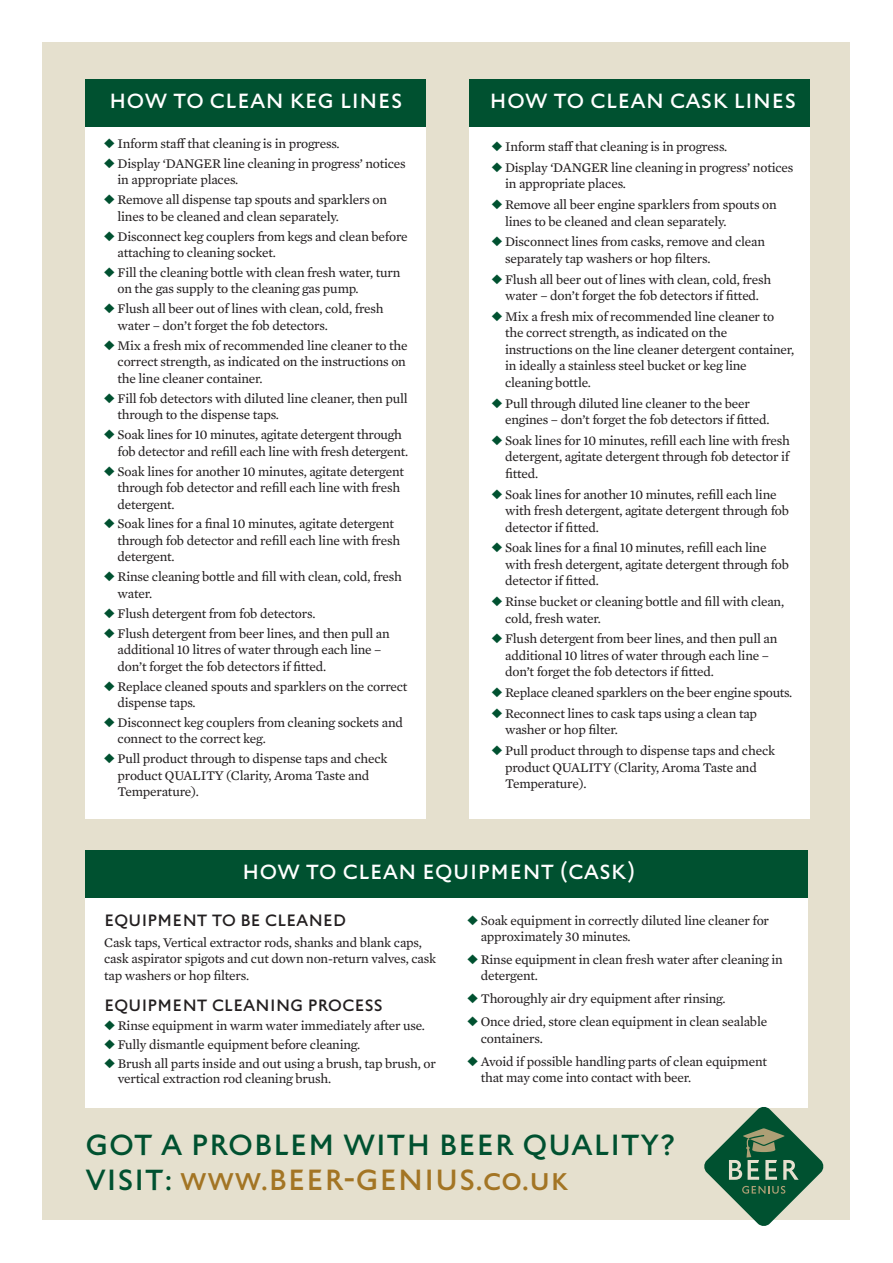
<style>
.page{position:relative;width:893px;height:1263px;background:#fff}
.page>*{position:absolute;margin:0;border:0;box-sizing:border-box;transform-origin:0 0}
.t1{font:31.95px/34.5px "St Edmund Sans";color:#005130}
.t2{font:22.5px "St Edmund Sans";color:#fff}
.t3{font:18px "St Edmund Sans";letter-spacing:-.015em;color:#231f20}
.t4{font:13.5px/16.5px "Mercury Text G2";letter-spacing:-.015em;color:#231f20}
.s1{color:#005130}
.s2{color:#a37524}
</style>
<div class="page">
<div style="left:43px;top:43px;width:807px;height:1177px;background:#e5e0ce"></div>
<div style="left:85px;top:79px;width:340px;height:740px;background:#fff"></div>
<div style="left:85px;top:79px;width:340px;height:47px;background:#005130"></div>
<div style="left:85px;top:850px;width:723px;height:258px;background:#fff"></div>
<div style="left:85px;top:850px;width:723px;height:48px;background:#005130"></div>
<div style="left:470px;top:79px;width:340px;height:740px;background:#fff"></div>
<div style="left:470px;top:79px;width:340px;height:47px;background:#005130"></div>
<svg style="left:704px;top:1107px;width:119px;height:119px"></svg>
<h2 class="t2" style="left:109px;top:94px;width:295px">HOW TO CLEAN KEG LINES</h2>
<p class="t4" style="left:104px;top:135px;width:237px"><span class="s1">◆</span> Inform staff that cleaning is in progress.</p>
<p class="t4" style="left:118px;top:155px;width:290px;text-indent:-14px"><span class="s1">◆</span> Display ‘DANGER line cleaning in progress’ notices in appropriate places.</p>
<p class="t4" style="left:118px;top:191px;width:271px;text-indent:-14px"><span class="s1">◆</span> Remove all dispense tap spouts and sparklers on lines to be cleaned and clean separately.</p>
<p class="t4" style="left:118px;top:228px;width:292px;text-indent:-14px"><span class="s1">◆</span> Disconnect keg couplers from kegs and clean before attaching to cleaning socket.</p>
<p class="t4" style="left:118px;top:264px;width:285px;text-indent:-14px"><span class="s1">◆</span> Fill the cleaning bottle with clean fresh water, turn on the gas supply to the cleaning gas pump.</p>
<p class="t4" style="left:118px;top:300px;width:268px;text-indent:-14px"><span class="s1">◆</span> Flush all beer out of lines with clean, cold, fresh water – don’t forget the fob detectors.</p>
<p class="t4" style="left:118px;top:337px;width:292px;text-indent:-14px"><span class="s1">◆</span> Mix a fresh mix of recommended line cleaner to the correct strength, as indicated on the instructions on the line cleaner container.</p>
<p class="t4" style="left:118px;top:390px;width:292px;text-indent:-14px"><span class="s1">◆</span> Fill fob detectors with diluted line cleaner, then pull through to the dispense taps.</p>
<p class="t4" style="left:118px;top:426px;width:292px;text-indent:-14px"><span class="s1">◆</span> Soak lines for 10 minutes, agitate detergent through fob detector and refill each line with fresh detergent.</p>
<p class="t4" style="left:118px;top:463px;width:288px;text-indent:-14px"><span class="s1">◆</span> Soak lines for another 10 minutes, agitate detergent through fob detector and refill each line with fresh detergent.</p>
<p class="t4" style="left:118px;top:515px;width:284px;text-indent:-14px"><span class="s1">◆</span> Soak lines for a final 10 minutes, agitate detergent through fob detector and refill each line with fresh detergent.</p>
<p class="t4" style="left:118px;top:568px;width:286px;text-indent:-14px"><span class="s1">◆</span> Rinse cleaning bottle and fill with clean, cold, fresh water.</p>
<p class="t4" style="left:104px;top:605px;width:213px"><span class="s1">◆</span> Flush detergent from fob detectors.</p>
<p class="t4" style="left:118px;top:625px;width:274px;text-indent:-14px"><span class="s1">◆</span> Flush detergent from beer lines, and then pull an additional 10 litres of water through each line – don’t forget the fob detectors if fitted.</p>
<p class="t4" style="left:118px;top:678px;width:291px;text-indent:-14px"><span class="s1">◆</span> Replace cleaned spouts and sparklers on the correct dispense taps.</p>
<p class="t4" style="left:118px;top:714px;width:287px;text-indent:-14px"><span class="s1">◆</span> Disconnect keg couplers from cleaning sockets and connect to the correct keg.</p>
<p class="t4" style="left:118px;top:750px;width:272px;text-indent:-14px"><span class="s1">◆</span> Pull product through to dispense taps and check product QUALITY (Clarity, Aroma Taste and<br>Temperature).</p>
<h2 class="t2" style="left:490px;top:94px;width:308px">HOW TO CLEAN CASK LINES</h2>
<p class="t4" style="left:491px;top:138px;width:237px"><span class="s1">◆</span> Inform staff that cleaning is in progress.</p>
<p class="t4" style="left:505px;top:159px;width:290px;text-indent:-14px"><span class="s1">◆</span> Display ‘DANGER line cleaning in progress’ notices in appropriate places.</p>
<p class="t4" style="left:505px;top:196px;width:273px;text-indent:-14px"><span class="s1">◆</span> Remove all beer engine sparklers from spouts on lines to be cleaned and clean separately.</p>
<p class="t4" style="left:505px;top:233px;width:262px;text-indent:-14px"><span class="s1">◆</span> Disconnect lines from casks, remove and clean separately tap washers or hop filters.</p>
<p class="t4" style="left:491px;top:271px;width:281px;text-align:center"><span class="s1">◆</span> Flush all beer out of lines with clean, cold, fresh water – don’t forget the fob detectors if fitted.</p>
<p class="t4" style="left:505px;top:308px;width:291px;text-indent:-14px"><span class="s1">◆</span> Mix a fresh mix of recommended line cleaner to the correct strength, as indicated on the instructions on the line cleaner detergent container, in ideally a stainless steel bucket or keg line cleaning bottle.</p>
<p class="t4" style="left:505px;top:395px;width:266px;text-indent:-14px"><span class="s1">◆</span> Pull through diluted line cleaner to the beer engines – don’t forget the fob detectors if fitted.</p>
<p class="t4" style="left:505px;top:432px;width:286px;text-align:justify;text-indent:-14px"><span class="s1">◆</span> Soak lines for 10 minutes, refill each line with fresh detergent, agitate detergent through fob detector if fitted.</p>
<p class="t4" style="left:505px;top:486px;width:285px;text-indent:-14px"><span class="s1">◆</span> Soak lines for another 10 minutes, refill each line with fresh detergent, agitate detergent through fob detector if fitted.</p>
<p class="t4" style="left:505px;top:539px;width:285px;text-indent:-14px"><span class="s1">◆</span> Soak lines for a final 10 minutes, refill each line with fresh detergent, agitate detergent through fob detector if fitted.</p>
<p class="t4" style="left:505px;top:593px;width:281px;text-indent:-14px"><span class="s1">◆</span> Rinse bucket or cleaning bottle and fill with clean, cold, fresh water.</p>
<p class="t4" style="left:505px;top:630px;width:274px;text-indent:-14px"><span class="s1">◆</span> Flush detergent from beer lines, and then pull an additional 10 litres of water through each line – don’t forget the fob detectors if fitted.</p>
<p class="t4" style="left:491px;top:684px;width:302px"><span class="s1">◆</span> Replace cleaned sparklers on the beer engine spouts.</p>
<p class="t4" style="left:505px;top:705px;width:254px;text-indent:-14px"><span class="s1">◆</span> Reconnect lines to cask taps using a clean tap washer or hop filter.</p>
<p class="t4" style="left:505px;top:742px;width:272px;text-indent:-14px"><span class="s1">◆</span> Pull product through to dispense taps and check product QUALITY (Clarity, Aroma Taste and<br>Temperature).</p>
<h2 class="t2" style="left:242px;top:865px;width:394px">HOW TO CLEAN EQUIPMENT (CASK)</h2>
<h3 class="t3" style="left:104px;top:914px;width:244px">EQUIPMENT TO BE CLEANED</h3>
<p class="t4" style="left:104px;top:934px;width:334px">Cask taps, Vertical extractor rods, shanks and blank caps, cask aspirator spigots and cut down non-return valves, cask tap washers or hop filters.</p>
<h3 class="t3" style="left:104px;top:999px;width:280px">EQUIPMENT CLEANING PROCESS</h3>
<p class="t4" style="left:104px;top:1017px;width:322px"><span class="s1">◆</span> Rinse equipment in warm water immediately after use.</p>
<p class="t4" style="left:104px;top:1036px;width:258px"><span class="s1">◆</span> Fully dismantle equipment before cleaning.</p>
<p class="t4" style="left:118px;top:1056px;width:320px;line-height:15px;text-indent:-14px"><span class="s1">◆</span> Brush all parts inside and out using a brush, tap brush, or vertical extraction rod cleaning brush.</p>
<p class="t4" style="left:481px;top:912px;width:290px;text-indent:-14px"><span class="s1">◆</span> Soak equipment in correctly diluted line cleaner for approximately 30 minutes.</p>
<p class="t4" style="left:481px;top:951px;width:304px;text-indent:-14px"><span class="s1">◆</span> Rinse equipment in clean fresh water after cleaning in detergent.</p>
<p class="t4" style="left:467px;top:990px;width:260px"><span class="s1">◆</span> Thoroughly air dry equipment after rinsing.</p>
<p class="t4" style="left:481px;top:1013px;width:288px;text-indent:-14px"><span class="s1">◆</span> Once dried, store clean equipment in clean sealable containers.</p>
<p class="t4" style="left:481px;top:1053px;width:288px;text-indent:-14px"><span class="s1">◆</span> Avoid if possible handling parts of clean equipment that may come into contact with beer.</p>
<h1 class="t1" style="left:85px;top:1130px;width:592px">GOT A PROBLEM WITH BEER QUALITY?<br>VISIT: <span class="s2">www.BEER-GENIUS.co.uk</span></h1>
</div>
